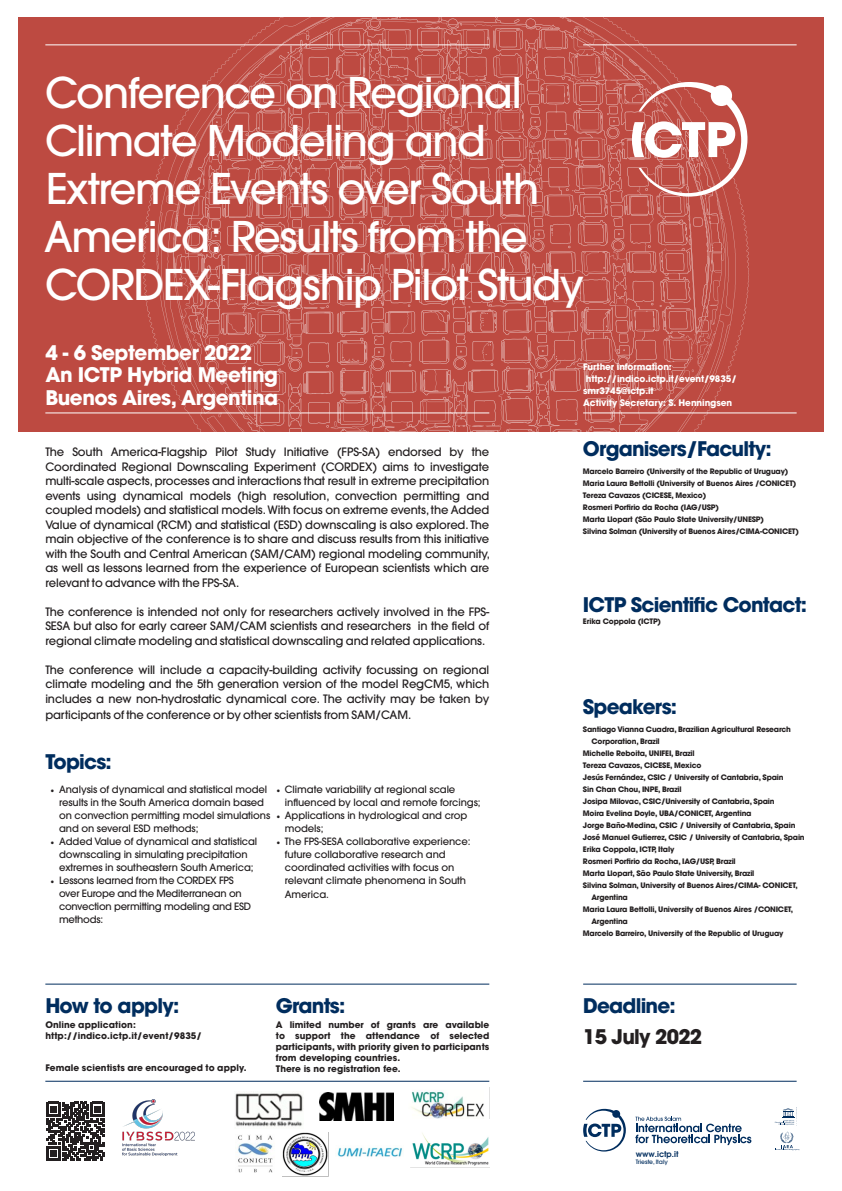
<style>
.page{position:relative;width:842px;height:1191px;background:#fff}
.page>*{position:absolute;margin:0;border:0;box-sizing:border-box;transform-origin:0 0}
.t1{font:500 42px/48px "Avant Garde";letter-spacing:-.035em;color:#fff}
.t2{font:700 20px "Avant Garde";letter-spacing:-.04em;color:#002d5e}
.t3{font:700 20px "Avant Garde";letter-spacing:-.025em;color:#fff}
.t4{font:700 20px "Avant Garde";letter-spacing:-.04em;color:#231f20}
.Body{font:500 11.5px/14.5px "Avant Garde";letter-spacing:-.01em;color:#231f20;text-align:justify}
.t5{font:500 10px/13px "Avant Garde";letter-spacing:-.01em;color:#231f20}
.Body-2{font:700 9px/11px "Avant Garde";letter-spacing:.01em;color:#231f20;text-align:justify}
.t6{font:700 9px "Avant Garde";letter-spacing:-.01em;color:#fff}
.Body-3{font:600 8px "Avant Garde";color:#002d5e}
.t7{font:700 7.5px/12px "Avant Garde";letter-spacing:-.025em;color:#231f20}
.t8{font:500 6px "Avant Garde";letter-spacing:-.01em;color:#002d5e}
.s1{font-family:"Minion Pro";font-weight:400}
</style>
<div class="page">
<div style="left:18px;top:18px;width:805px;height:414px;background:#bd4a41"></div>
<svg style="left:142px;top:45px;width:607px;height:369px"></svg>
<svg style="left:175px;top:45px;width:547px;height:369px"></svg>
<svg style="left:187px;top:45px;width:15px;height:387px"></svg>
<svg style="left:684px;top:197px;width:25px;height:235px"></svg>
<svg style="left:202px;top:26px;width:479px;height:406px"></svg>
<svg style="left:337px;top:60px;width:270px;height:372px"></svg>
<svg style="left:583px;top:1108px;width:43px;height:43px"></svg>
<svg style="left:635px;top:1116px;width:116px;height:29px"></svg>
<svg style="left:775px;top:1107px;width:25px;height:43px"></svg>
<svg style="left:46px;top:1102px;width:58px;height:58px"></svg>
<hr style="left:45px;top:983px;width:444px;height:1px;background:#002d5e">
<hr style="left:45px;top:1080px;width:444px;height:1px;background:#002d5e">
<hr style="left:583px;top:983px;width:214px;height:1px;background:#002d5e">
<hr style="left:583px;top:1080px;width:214px;height:1px;background:#002d5e">
<img style="left:122px;top:1100px;width:72px;height:55px">
<svg style="left:632px;top:82px;width:115px;height:115px"></svg>
<hr style="left:45px;top:44px;width:444px;height:1px;background:#fff">
<hr style="left:583px;top:44px;width:214px;height:1px;background:#fff">
<hr style="left:45px;top:412px;width:444px;height:1px;background:#fff">
<hr style="left:583px;top:412px;width:214px;height:1px;background:#fff">
<img style="left:412px;top:1090px;width:72px;height:28px">
<img style="left:410px;top:1133px;width:79px;height:35px">
<img style="left:320px;top:1092px;width:74px;height:28px">
<img style="left:283px;top:1132px;width:45px;height:44px">
<img style="left:238px;top:1135px;width:35px;height:38px">
<img style="left:235px;top:1093px;width:68px;height:34px">
<img style="left:337px;top:1147px;width:66px;height:10px">
<p class="t1" style="left:44px;top:69px;width:541px">Conference on Regional<br>Climate Modeling and<br>Extreme Events over South<br>America: Results from the<br>CORDEX-Flagship Pilot Study</p>
<p class="t3" style="left:45px;top:339px;width:208px">4 - 6 September 2022</p>
<p class="t3" style="left:45px;top:362px;width:234px">An ICTP Hybrid Meeting</p>
<p class="t3" style="left:45px;top:384px;width:235px">Buenos Aires, Argentina</p>
<p class="t6" style="left:583px;top:361px;width:90px">Further information:</p>
<p class="t6" style="left:586px;top:373px;width:152px">http://indico.ictp.it/event/9835/</p>
<p class="t6" style="left:583px;top:385px;width:72px">smr3745@ictp.it</p>
<p class="t6" style="left:583px;top:397px;width:151px">Activity Secretary: S. Henningsen</p>
<p class="Body" style="left:45px;top:445px;width:446px">The South America-Flagship Pilot Study Initiative (FPS-SA) endorsed by the Coordinated Regional Downscaling Experiment (CORDEX) aims to investigate multi-scale aspects, processes and interactions that result in extreme precipitation events using dynamical models (high resolution, convection permitting and coupled models) and statistical models. With focus on extreme events, the Added Value of dynamical (RCM) and statistical (ESD) downscaling is also explored. The main objective of the conference is to share and discuss results from this initiative with the South and Central American (SAM/CAM) regional modeling community, as well as lessons learned from the experience of European scientists which are relevant to advance with the FPS-SA.</p>
<p class="Body" style="left:45px;top:604px;width:445px">The conference is intended not only for researchers actively involved in the FPS-SESA but also for early career SAM/CAM scientists and researchers in the field of regional climate modeling and statistical downscaling and related applications.</p>
<p class="Body" style="left:45px;top:662px;width:445px">The conference will include a capacity-building activity focussing on regional climate modeling and the 5th generation version of the model RegCM5, which includes a new non-hydrostatic dynamical core. The activity may be taken by</p>
<p class="Body" style="left:45px;top:707px;width:367px">participants of the conference or by other scientists from SAM/CAM.</p>
<p class="t2" style="left:45px;top:748px;width:68px">Topics:</p>
<p class="t5" style="left:59px;top:782px;width:213px;text-indent:-9px"><span class="s1">•</span> Analysis of dynamical and statistical model results in the South America domain based on convection permitting model simulations and on several ESD methods;</p>
<p class="t5" style="left:51px;top:834px;width:208px;text-align:center"><span class="s1">•</span> Added Value of dynamical and statistical downscaling in simulating precipitation extremes in southeastern South America;</p>
<p class="t5" style="left:59px;top:873px;width:194px;text-indent:-9px"><span class="s1">•</span> Lessons learned from the CORDEX FPS over Europe and the Mediterranean on convection permitting modeling and ESD methods:</p>
<p class="t5" style="left:285px;top:782px;width:197px;text-indent:-9px"><span class="s1">•</span> Climate variability at regional scale influenced by local and remote forcings;</p>
<p class="t5" style="left:285px;top:808px;width:184px;text-indent:-9px"><span class="s1">•</span> Applications in hydrological and crop models;</p>
<p class="t5" style="left:285px;top:834px;width:187px;text-indent:-9px"><span class="s1">•</span> The FPS-SESA collaborative experience: future collaborative research and coordinated activities with focus on relevant climate phenomena in South</p>
<p class="t5" style="left:285px;top:887px;width:46px">America.</p>
<p class="t2" style="left:45px;top:992px;width:135px">How to apply:</p>
<p class="Body-2" style="left:45px;top:1019px;width:92px">Online application:</p>
<p class="Body-2" style="left:45px;top:1030px;width:158px">http://indico.ictp.it/event/9835/</p>
<p class="Body-2" style="left:45px;top:1062px;width:203px">Female scientists are encouraged to apply.</p>
<p class="t2" style="left:276px;top:992px;width:71px">Grants:</p>
<p class="Body-2" style="left:276px;top:1019px;width:215px">A limited number of grants are available to support the attendance of selected participants, with priority given to participants from developing countries.</p>
<p class="Body-2" style="left:276px;top:1063px;width:126px">There is no registration fee.</p>
<p class="t2" style="left:583px;top:436px;width:190px">Organisers/Faculty:</p>
<p class="t7" style="left:583px;top:465px;width:207px">Marcelo Barreiro (University of the Republic of Uruguay)</p>
<p class="t7" style="left:583px;top:477px;width:215px">Maria Laura Bettolli (University of Buenos Aires /CONICET)</p>
<p class="t7" style="left:583px;top:489px;width:125px">Tereza Cavazos (CICESE, Mexico)</p>
<p class="t7" style="left:583px;top:501px;width:138px">Rosmeri Porfirio da Rocha (IAG/USP)</p>
<p class="t7" style="left:583px;top:513px;width:183px">Marta Llopart (São Paulo State University/UNESP)</p>
<p class="t7" style="left:583px;top:525px;width:217px">Silvina Solman (University of Buenos Aires/CIMA-CONICET)</p>
<p class="t2" style="left:583px;top:592px;width:226px">ICTP Scientific Contact:</p>
<p class="t7" style="left:583px;top:615px;width:80px">Erika Coppola (ICTP)</p>
<p class="t2" style="left:583px;top:694px;width:96px">Speakers:</p>
<p class="t7" style="left:591px;top:723px;width:201px;text-indent:-9px">Santiago Vianna Cuadra, Brazilian Agricultural Research<br>Corporation, Brazil</p>
<p class="t7" style="left:583px;top:747px;width:113px">Michelle Reboita, UNIFEI, Brazil</p>
<p class="t7" style="left:583px;top:759px;width:120px">Tereza Cavazos, CICESE, Mexico</p>
<p class="t7" style="left:583px;top:771px;width:202px">Jesús Fernández, CSIC / University of Cantabria, Spain</p>
<p class="t7" style="left:583px;top:783px;width:100px">Sin Chan Chou, INPE, Brazil</p>
<p class="t7" style="left:583px;top:795px;width:193px">Josipa Milovac, CSIC/University of Cantabria, Spain</p>
<p class="t7" style="left:583px;top:807px;width:170px">Moira Evelina Doyle, UBA/CONICET, Argentina</p>
<p class="t7" style="left:583px;top:819px;width:214px">Jorge Baño-Medina, CSIC / University of Cantabria, Spain</p>
<p class="t7" style="left:583px;top:831px;width:223px">José Manuel Gutierrez, CSIC / University of Cantabria, Spain</p>
<p class="t7" style="left:583px;top:843px;width:93px">Erika Coppola, ICTP, Italy</p>
<p class="t7" style="left:583px;top:855px;width:154px">Rosmeri Porfirio da Rocha, IAG/USP, Brazil</p>
<p class="t7" style="left:583px;top:867px;width:173px">Marta Llopart, São Paulo State University, Brazil</p>
<p class="t7" style="left:591px;top:879px;width:208px;text-indent:-8px">Silvina Solman, University of Buenos Aires/CIMA- CONICET,<br>Argentina</p>
<p class="t7" style="left:591px;top:903px;width:203px;text-indent:-8px">Maria Laura Bettolli, University of Buenos Aires /CONICET,<br>Argentina</p>
<p class="t7" style="left:583px;top:927px;width:202px">Marcelo Barreiro, University of the Republic of Uruguay</p>
<p class="t2" style="left:583px;top:992px;width:94px">Deadline:</p>
<p class="t4" style="left:583px;top:1024px;width:121px">15 July 2022</p>
<p class="Body-3" style="left:636px;top:1148px;width:44px">www.ictp.it</p>
<p class="t8" style="left:636px;top:1158px;width:34px">Trieste, Italy</p>
</div>
